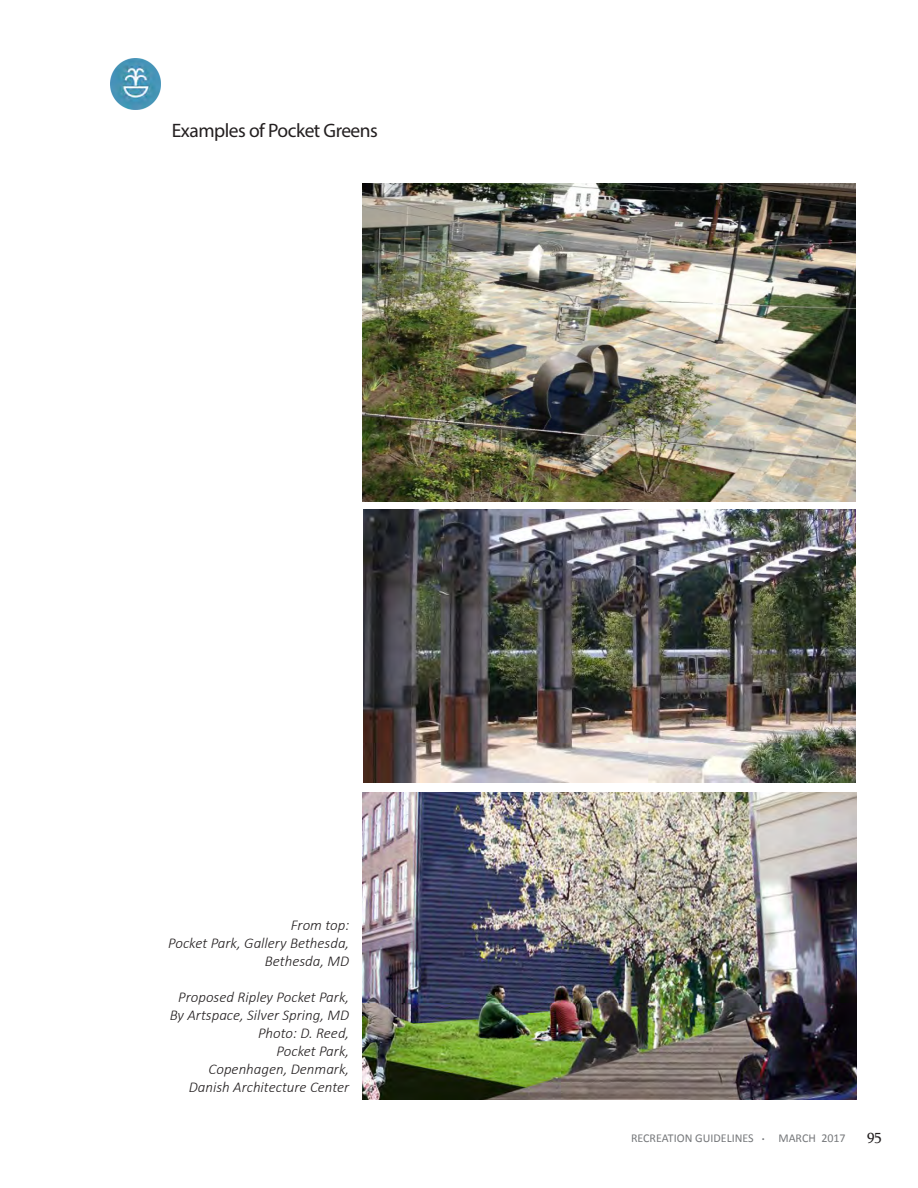
<style>
.page{position:relative;width:918px;height:1188px;background:#fff}
.page>*{position:absolute;margin:0;border:0;box-sizing:border-box;transform-origin:0 0}
.Figure_Header{font:19.5px "Myriad Pro";letter-spacing:-.025em;color:#231f20}
.Caption_Text{font:italic 300 15px "Calibri";color:#231f20}
.t1{font:15px "Sylfaen";color:#231f20}
.t2{font:12px "Calibri";color:#76787b}
.s1{font-size:6px}
</style>
<div class="page">
<img style="left:110px;top:59px;width:51px;height:51px">
<img style="left:364px;top:509px;width:491px;height:274px">
<img style="left:363px;top:793px;width:493px;height:306px">
<img style="left:363px;top:183px;width:492px;height:319px">
<p class="Figure_Header" style="left:172px;top:118px;width:208px">Examples of Pocket Greens</p>
<p class="Caption_Text" style="left:291px;top:915px;width:60px">From top:</p>
<p class="Caption_Text" style="left:168px;top:933px;width:183px">Pocket Park, Gallery Bethesda,</p>
<p class="Caption_Text" style="left:265px;top:951px;width:86px">Bethesda, MD</p>
<p class="Caption_Text" style="left:178px;top:987px;width:173px">Proposed Ripley Pocket Park,</p>
<p class="Caption_Text" style="left:170px;top:1005px;width:181px">By Artspace, Silver Spring, MD</p>
<p class="Caption_Text" style="left:258px;top:1023px;width:93px">Photo: D. Reed,</p>
<p class="Caption_Text" style="left:277px;top:1041px;width:74px">Pocket Park,</p>
<p class="Caption_Text" style="left:209px;top:1059px;width:142px">Copenhagen, Denmark,</p>
<p class="Caption_Text" style="left:189px;top:1077px;width:162px">Danish Architecture Center</p>
<p class="t2" style="left:631px;top:1131px;width:216px">RECREATION GUIDELINES <span class="s1">•</span> MARCH 2017</p>
<p class="t1" style="left:867px;top:1128px;width:16px">95</p>
</div>
